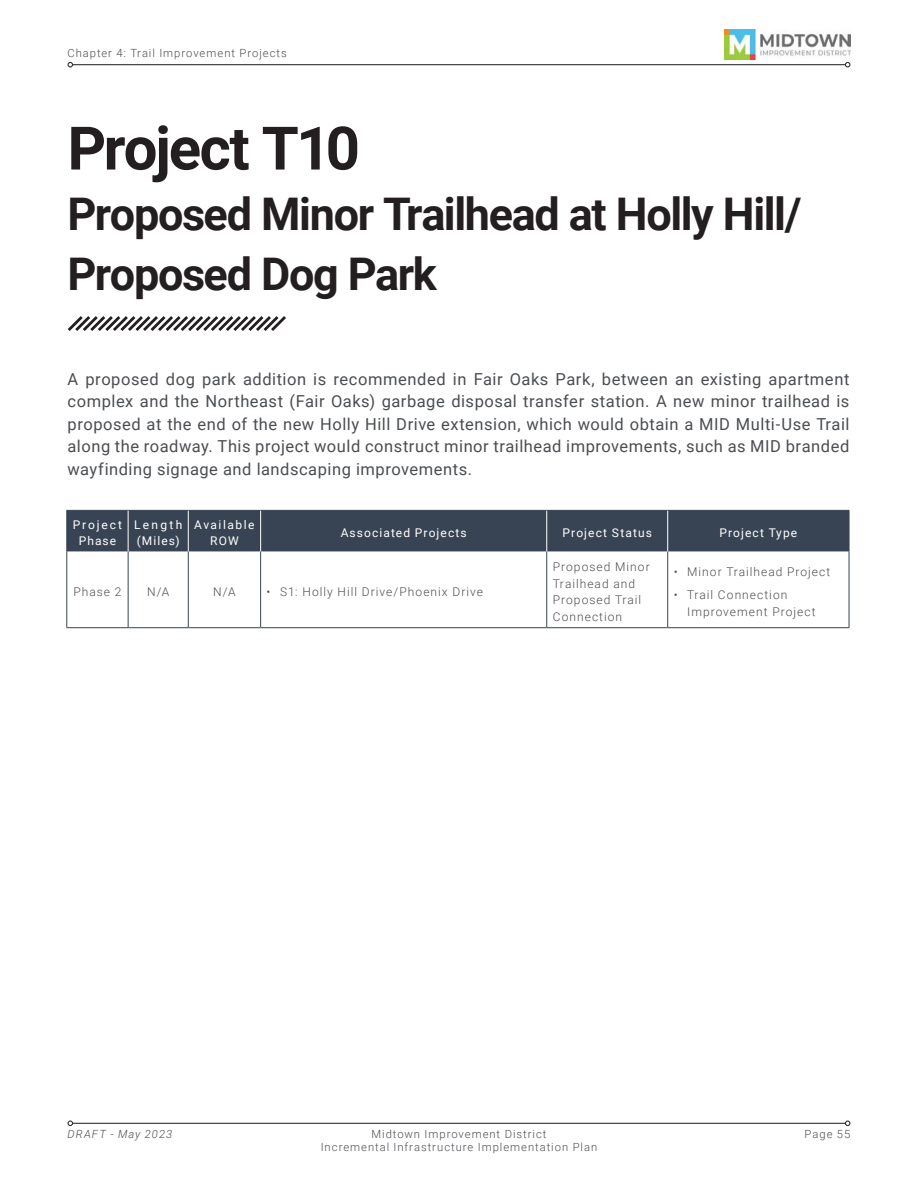
<style>
.page{position:relative;width:918px;height:1188px;background:#fff}
.page>*{position:absolute;margin:0;border:0;box-sizing:border-box;transform-origin:0 0}
.t1{font:700 60px "Roboto";letter-spacing:-.035em;color:#231f20}
.t2{font:700 45px/60px "Roboto";letter-spacing:-.03em;color:#231f20}
.t3{font:16.5px/22.5px "Roboto";letter-spacing:.03em;color:#4a4d51;text-align:justify}
.t4{font:300 12px/16.5px "Roboto";letter-spacing:.085em;color:#4a4d51}
.t5{font:12px "Roboto";letter-spacing:.095em;color:#fff}
.t6{font:12px/16.5px "Roboto";letter-spacing:.185em;color:#fff}
.t7{font:12px/16.5px "Roboto";letter-spacing:.155em;color:#fff;text-align:center}
.t8{font:12px/16.5px "Roboto";letter-spacing:.125em;color:#fff;text-align:center}
.t9{font:300 11.25px/13.5px "Roboto";letter-spacing:.085em;color:#4a4d51;text-align:center}
.t10{font:italic 300 11.25px "Roboto";letter-spacing:.095em;color:#4a4d51}
</style>
<div class="page">
<svg style="left:67px;top:316px;width:219px;height:15px"></svg>
<div style="left:67px;top:511px;width:782px;height:40px;background:#384454"></div>
<hr style="left:66px;top:510px;width:62px;height:1px;background:#384454">
<hr style="left:66px;top:511px;width:1px;height:40px;background:#384454">
<hr style="left:128px;top:510px;width:60px;height:1px;background:#384454">
<hr style="left:188px;top:510px;width:73px;height:1px;background:#384454">
<hr style="left:261px;top:510px;width:286px;height:1px;background:#384454">
<hr style="left:547px;top:510px;width:121px;height:1px;background:#384454">
<hr style="left:668px;top:510px;width:181px;height:1px;background:#384454">
<hr style="left:849px;top:511px;width:1px;height:40px;background:#384454">
<hr style="left:66px;top:551px;width:1px;height:76px;background:#384454">
<hr style="left:128px;top:551px;width:1px;height:76px;background:#384454">
<hr style="left:188px;top:551px;width:1px;height:76px;background:#384454">
<hr style="left:260px;top:551px;width:1px;height:76px;background:#384454">
<hr style="left:546px;top:551px;width:1px;height:76px;background:#384454">
<hr style="left:667px;top:551px;width:1px;height:76px;background:#384454">
<hr style="left:849px;top:551px;width:1px;height:76px;background:#384454">
<hr style="left:66px;top:627px;width:62px;height:1px;background:#384454">
<hr style="left:128px;top:627px;width:60px;height:1px;background:#384454">
<hr style="left:188px;top:627px;width:73px;height:1px;background:#384454">
<hr style="left:261px;top:627px;width:286px;height:1px;background:#384454">
<hr style="left:547px;top:627px;width:121px;height:1px;background:#384454">
<hr style="left:668px;top:627px;width:181px;height:1px;background:#384454">
<hr style="left:128px;top:511px;width:1px;height:40px;background:#fff">
<hr style="left:188px;top:511px;width:1px;height:40px;background:#fff">
<hr style="left:260px;top:511px;width:1px;height:40px;background:#fff">
<hr style="left:546px;top:511px;width:1px;height:40px;background:#fff">
<hr style="left:667px;top:511px;width:1px;height:40px;background:#fff">
<hr style="left:73px;top:64px;width:772px;height:1px;background:#323332">
<svg style="left:68px;top:62px;width:5px;height:6px"></svg>
<svg style="left:845px;top:62px;width:5px;height:6px"></svg>
<hr style="left:73px;top:1123px;width:772px;height:1px;background:#323332">
<svg style="left:68px;top:1120px;width:5px;height:6px"></svg>
<svg style="left:845px;top:1120px;width:5px;height:6px"></svg>
<img style="left:724px;top:30px;width:126px;height:29px">
<p class="t9" style="left:67px;top:46px;width:221px">Chapter 4: Trail Improvement Projects</p>
<p class="t1" style="left:68px;top:106px;width:294px">Project T10</p>
<p class="t2" style="left:68px;top:182px;width:736px">Proposed Minor Trailhead at Holly Hill/<br>Proposed Dog Park</p>
<p class="t3" style="left:68px;top:367px;width:784px">A proposed dog park addition is recommended in Fair Oaks Park, between an existing apartment complex and the Northeast (Fair Oaks) garbage disposal transfer station. A new minor trailhead is proposed at the end of the new Holly Hill Drive extension, which would obtain a MID Multi-Use Trail along the roadway. This project would construct minor trailhead improvements, such as MID branded wayfinding signage and landscaping improvements.</p>
<p class="t7" style="left:73px;top:516px;width:51px">Project<br>Phase</p>
<p class="t6" style="left:134px;top:516px;width:50px">Length (Miles)</p>
<p class="t8" style="left:194px;top:516px;width:62px">Available<br>ROW</p>
<p class="t5" style="left:341px;top:525px;width:128px">Associated Projects</p>
<p class="t5" style="left:563px;top:525px;width:91px">Project Status</p>
<p class="t5" style="left:719px;top:525px;width:79px">Project Type</p>
<p class="t4" style="left:73px;top:583px;width:50px">Phase 2</p>
<p class="t4" style="left:147px;top:583px;width:24px">N/A</p>
<p class="t4" style="left:213px;top:583px;width:24px">N/A</p>
<p class="t4" style="left:267px;top:583px;width:218px">• S1: Holly Hill Drive/Phoenix Drive</p>
<p class="t4" style="left:553px;top:558px;width:98px">Proposed Minor<br>Trailhead and<br>Proposed Trail<br>Connection</p>
<p class="t4" style="left:674px;top:563px;width:158px">• Minor Trailhead Project</p>
<p class="t4" style="left:687px;top:586px;width:130px;text-indent:-14px">• Trail Connection<br>Improvement Project</p>
<p class="t9" style="left:321px;top:1127px;width:278px">Midtown Improvement District<br>Incremental Infrastructure Implementation Plan</p>
<p class="t10" style="left:68px;top:1126px;width:106px">DRAFT - May 2023</p>
<p class="t9" style="left:805px;top:1127px;width:47px">Page 55</p>
</div>
